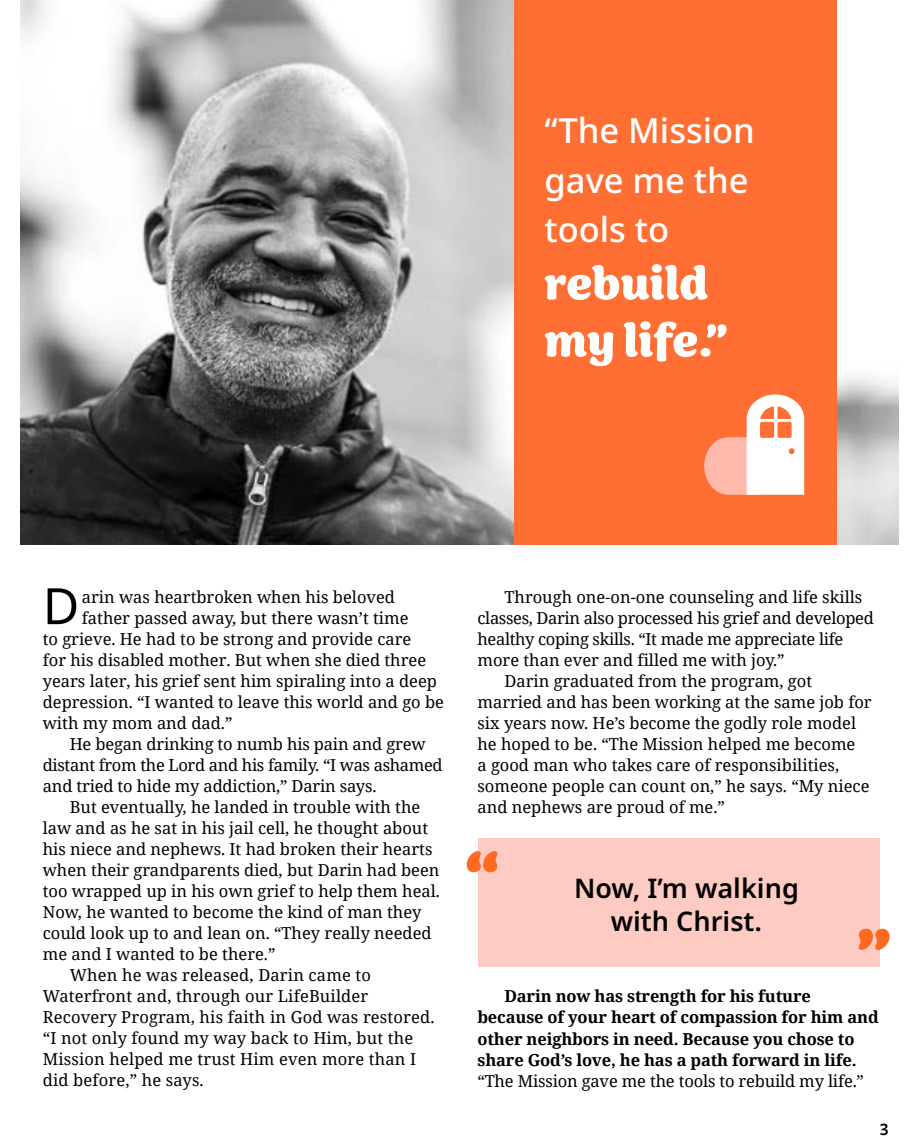
<style>
.page{position:relative;width:918px;height:1148px;background:#fff}
.page>*{position:absolute;margin:0;border:0;box-sizing:border-box;transform-origin:0 0}
.t1{font:700 82.8px "Sirenia";color:#ff6a20}
.t2{font:700 52.5px/57px "Sirenia";color:#fff}
.t3{font:50.1px "Noto Sans";color:#000}
.t4{font:500 34.5px/49.7px "Noto Sans";color:#fff}
.t5{font:600 27px/32.4px "Noto Sans";color:#000;text-align:center}
.t6{font:600 18px "Freight Sans Pro";color:#000}
.t7{font:16.5px "Noto Serif";color:#000}
.t8{font:700 16.5px/21px "Noto Serif";letter-spacing:-.01em;color:#000}
.t9{font:16.5px "Noto Serif";letter-spacing:-.02em;color:#000}
</style>
<div class="page">
<img style="left:21px;top:0;width:877px;height:544px">
<div style="left:479px;top:838px;width:401px;height:129px;background:#fecbc3"></div>
<div style="left:514px;top:0;width:323px;height:544px;background:#ff6f33"></div>
<svg style="left:704px;top:394px;width:100px;height:101px"></svg>
<h3 class="t4" style="left:545px;top:106px;width:212px">“The Mission gave me the tools to</h3>
<h2 class="t2" style="left:545px;top:258px;width:185px">rebuild my life.”</h2>
<h3 class="t3" style="left:43px;top:577px;width:38px">D</h3>
<p class="t7" style="left:82px;top:586px;width:315px">arin was heartbroken when his beloved</p>
<p class="t7" style="left:82px;top:607px;width:328px">father passed away, but there wasn’t time</p>
<p class="t7" style="left:43px;top:628px;width:370px">to grieve. He had to be strong and provide care</p>
<p class="t7" style="left:43px;top:649px;width:385px">for his disabled mother. But when she died three</p>
<p class="t7" style="left:43px;top:670px;width:396px">years later, his grief sent him spiraling into a deep</p>
<p class="t7" style="left:43px;top:691px;width:403px">depression. “I wanted to leave this world and go be</p>
<p class="t7" style="left:43px;top:712px;width:191px">with my mom and dad.”</p>
<p class="t7" style="left:70px;top:733px;width:357px">He began drinking to numb his pain and grew</p>
<p class="t9" style="left:43px;top:754px;width:402px">distant from the Lord and his family. “I was ashamed</p>
<p class="t7" style="left:43px;top:775px;width:335px">and tried to hide my addiction,” Darin says.</p>
<p class="t7" style="left:70px;top:796px;width:352px">But eventually, he landed in trouble with the</p>
<p class="t7" style="left:43px;top:817px;width:387px">law and as he sat in his jail cell, he thought about</p>
<p class="t7" style="left:43px;top:838px;width:391px">his niece and nephews. It had broken their hearts</p>
<p class="t7" style="left:43px;top:859px;width:398px">when their grandparents died, but Darin had been</p>
<p class="t7" style="left:43px;top:880px;width:399px">too wrapped up in his own grief to help them heal.</p>
<p class="t7" style="left:43px;top:901px;width:380px">Now, he wanted to become the kind of man they</p>
<p class="t7" style="left:43px;top:922px;width:390px">could look up to and lean on. “They really needed</p>
<p class="t7" style="left:43px;top:943px;width:234px">me and I wanted to be there.”</p>
<p class="t7" style="left:70px;top:964px;width:303px">When he was released, Darin came to</p>
<p class="t7" style="left:43px;top:985px;width:327px">Waterfront and, through our LifeBuilder</p>
<p class="t7" style="left:43px;top:1006px;width:393px">Recovery Program, his faith in God was restored.</p>
<p class="t7" style="left:43px;top:1027px;width:372px">“I not only found my way back to Him, but the</p>
<p class="t7" style="left:43px;top:1048px;width:375px">Mission helped me trust Him even more than I</p>
<p class="t7" style="left:43px;top:1069px;width:163px">did before,” he says.</p>
<p class="t7" style="left:504px;top:586px;width:359px">Through one-on-one counseling and life skills</p>
<p class="t9" style="left:477px;top:607px;width:398px">classes, Darin also processed his grief and developed</p>
<p class="t9" style="left:477px;top:628px;width:367px">healthy coping skills. “It made me appreciate life</p>
<p class="t7" style="left:477px;top:649px;width:309px">more than ever and filled me with joy.”</p>
<p class="t7" style="left:504px;top:670px;width:309px">Darin graduated from the program, got</p>
<p class="t7" style="left:477px;top:691px;width:396px">married and has been working at the same job for</p>
<p class="t7" style="left:477px;top:712px;width:380px">six years now. He’s become the godly role model</p>
<p class="t7" style="left:477px;top:733px;width:379px">he hoped to be. “The Mission helped me become</p>
<p class="t7" style="left:477px;top:754px;width:363px">a good man who takes care of responsibilities,</p>
<p class="t7" style="left:477px;top:775px;width:394px">someone people can count on,” he says. “My niece</p>
<p class="t7" style="left:477px;top:796px;width:249px">and nephews are proud of me.”</p>
<h1 class="t1" style="left:464px;top:828px;width:37px">“</h1>
<h3 class="t5" style="left:574px;top:872px;width:226px">Now, I’m walking with Christ.</h3>
<h1 class="t1" style="left:856px;top:905px;width:37px">”</h1>
<p class="t8" style="left:477px;top:985px;width:403px;text-indent:27px">Darin now has strength for his future because of your heart of compassion for him and other neighbors in need. Because you chose to share God’s love, he has a path forward in life.</p>
<p class="t7" style="left:477px;top:1069px;width:388px">“The Mission gave me the tools to rebuild my life.”</p>
<p class="t6" style="left:880px;top:1116px;width:10px">3</p>
</div>
